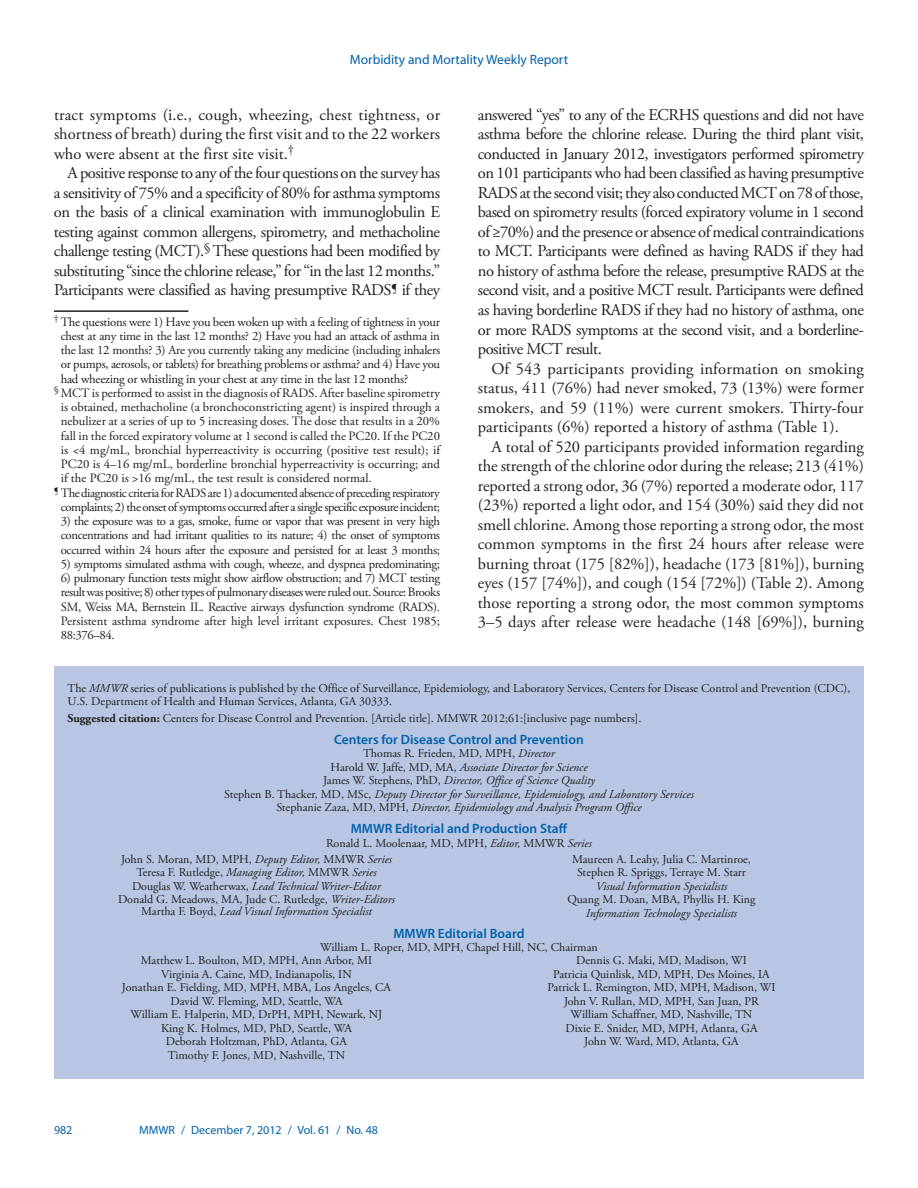
<style>
.page{position:relative;width:918px;height:1188px;background:#fff}
.page>*{position:absolute;margin:0;border:0;box-sizing:border-box;transform-origin:0 0}
.body_copy{font:16.5px/19.5px "Adobe Garamond Pro";color:#231f20;text-align:justify}
.t1{font:600 13.5px "Myriad Pro";color:#0161ab}
.t2{font:13.5px "Myriad Pro";color:#0161ab}
.footnote_no_rule_tex{font:12.75px/14.2px "Adobe Garamond Pro";letter-spacing:-.03em;color:#231f20;text-align:justify}
.footnote_w_rule_text{font:12.75px/14.2px "Adobe Garamond Pro";letter-spacing:-.02em;color:#231f20;text-align:justify}
.t3{font:12px/13.5px "Adobe Garamond Pro";color:#231f20;text-align:center}
.t4{font:italic 12px/13.5px "Adobe Garamond Pro";color:#231f20;text-align:center}
.footer_left{font:12px "Myriad Pro";color:#0161ab}
.s1{font-style:italic}
.s2{font-weight:700}
.s3{font-style:normal}
</style>
<div class="page">
<div style="left:54px;top:666px;width:810px;height:413px;background:#b8c6e3"></div>
<hr style="left:54px;top:310px;width:134px;height:2px;background:#231f20">
<p class="t2" style="left:350px;top:51px;width:220px">Morbidity and Mortality Weekly Report</p>
<p class="body_copy" style="left:54px;top:106px;width:388px">tract symptoms (i.e., cough, wheezing, chest tightness, or shortness of breath) during the first visit and to the 22 workers who were absent at the first site visit.<sup>†</sup></p>
<p class="body_copy" style="left:54px;top:164px;width:388px;text-indent:13px">A positive response to any of the four questions on the survey has a sensitivity of 75% and a specificity of 80% for asthma symptoms on the basis of a clinical examination with immunoglobulin E testing against common allergens, spirometry, and methacholine challenge testing (MCT).<sup>§</sup> These questions had been modified by substituting “since the chlorine release,” for “in the last 12 months.” Participants were classified as having presumptive RADS<sup>¶</sup> if they</p>
<p class="footnote_w_rule_text" style="left:61px;top:315px;width:381px;text-indent:-7px"><sup>†</sup> The questions were 1) Have you been woken up with a feeling of tightness in your chest at any time in the last 12 months? 2) Have you had an attack of asthma in the last 12 months? 3) Are you currently taking any medicine (including inhalers or pumps, aerosols, or tablets) for breathing problems or asthma? and 4) Have you had wheezing or whistling in your chest at any time in the last 12 months?</p>
<p class="footnote_no_rule_tex" style="left:61px;top:386px;width:381px;text-indent:-7px"><sup>§</sup> MCT is performed to assist in the diagnosis of RADS. After baseline spirometry is obtained, methacholine (a bronchoconstricting agent) is inspired through a nebulizer at a series of up to 5 increasing doses. The dose that results in a 20% fall in the forced expiratory volume at 1 second is called the PC20. If the PC20 is &lt;4 mg/mL, bronchial hyperreactivity is occurring (positive test result); if PC20 is 4–16 mg/mL, borderline bronchial hyperreactivity is occurring; and if the PC20 is &gt;16 mg/mL, the test result is considered normal.</p>
<p class="footnote_no_rule_tex" style="left:54px;top:486px;width:388px;text-align:center"><sup>¶</sup> The diagnostic criteria for RADS are 1) a documented absence of preceding respiratory complaints; 2) the onset of symptoms occurred after a single specific exposure incident;</p>
<p class="footnote_no_rule_tex" style="left:61px;top:514px;width:381px">3) the exposure was to a gas, smoke, fume or vapor that was present in very high concentrations and had irritant qualities to its nature; 4) the onset of symptoms occurred within 24 hours after the exposure and persisted for at least 3 months;</p>
<p class="footnote_no_rule_tex" style="left:61px;top:557px;width:381px">5) symptoms simulated asthma with cough, wheeze, and dyspnea predominating;</p>
<p class="footnote_no_rule_tex" style="left:61px;top:571px;width:381px">6) pulmonary function tests might show airflow obstruction; and 7) MCT testing result was positive; 8) other types of pulmonary diseases were ruled out. Source: Brooks SM, Weiss MA, Bernstein IL. Reactive airways dysfunction syndrome (RADS).<br>Persistent asthma syndrome after high level irritant exposures. Chest 1985; 88:376–84.</p>
<p class="body_copy" style="left:478px;top:106px;width:388px">answered “yes” to any of the ECRHS questions and did not have asthma before the chlorine release. During the third plant visit, conducted in January 2012, investigators performed spirometry on 101 participants who had been classified as having presumptive RADS at the second visit; they also conducted MCT on 78 of those, based on spirometry results (forced expiratory volume in 1 second of ≥70%) and the presence or absence of medical contraindications to MCT. Participants were defined as having RADS if they had no history of asthma before the release, presumptive RADS at the second visit, and a positive MCT result. Participants were defined as having borderline RADS if they had no history of asthma, one or more RADS symptoms at the second visit, and a borderline&shy;positive MCT result.</p>
<p class="body_copy" style="left:478px;top:359px;width:388px;text-indent:13px">Of 543 participants providing information on smoking status, 411 (76%) had never smoked, 73 (13%) were former smokers, and 59 (11%) were current smokers. Thirty-four participants (6%) reported a history of asthma (Table 1).</p>
<p class="body_copy" style="left:478px;top:437px;width:388px;text-indent:13px">A total of 520 participants provided information regarding the strength of the chlorine odor during the release; 213 (41%) reported a strong odor, 36 (7%) reported a moderate odor, 117 (23%) reported a light odor, and 154 (30%) said they did not smell chlorine. Among those reporting a strong odor, the most common symptoms in the first 24 hours after release were burning throat (175 [82%]), headache (173 [81%]), burning eyes (157 [74%]), and cough (154 [72%]) (Table 2). Among those reporting a strong odor, the most common symptoms 3–5 days after release were headache (148 [69%]), burning</p>
<p class="t3" style="left:68px;top:682px;width:784px;text-align:left">The <span class="s1">MMWR</span> series of publications is published by the Office of Surveillance, Epidemiology, and Laboratory Services, Centers for Disease Control and Prevention (CDC),<br>U.S. Department of Health and Human Services, Atlanta, GA 30333.</p>
<p class="t3" style="left:68px;top:712px;width:575px"><span class="s2">Suggested citation:</span> Centers for Disease Control and Prevention. [Article title]. MMWR 2012;61:[inclusive page numbers].</p>
<p class="t1" style="left:334px;top:731px;width:251px">Centers for Disease Control and Prevention</p>
<p class="t4" style="left:224px;top:747px;width:471px"><span class="s3">Thomas R. Frieden, MD, MPH,</span> Director<br><span class="s3">Harold W. Jaffe, MD, MA,</span> Associate Director for Science<br><span class="s3">James W. Stephens, PhD,</span> Director, Office of Science Quality<br><span class="s3">Stephen B. Thacker, MD, MSc,</span> Deputy Director for Surveillance, Epidemiology, and Laboratory Services <span class="s3">Stephanie Zaza, MD, MPH,</span> Director, Epidemiology and Analysis Program Office</p>
<p class="t1" style="left:351px;top:820px;width:218px">MMWR Editorial and Production Staff</p>
<p class="t3" style="left:121px;top:835px;width:472px;line-height:15.9px;text-align:left;text-indent:205px">Ronald L. Moolenaar, MD, MPH, <span class="s1">Editor,</span> MMWR <span class="s1">Series<br></span>John S. Moran, MD, MPH, <span class="s1">Deputy Editor,</span> MMWR <span class="s1">Series</span></p>
<p class="t3" style="left:118px;top:866px;width:278px">Teresa F. Rutledge, <span class="s1">Managing Editor,</span> MMWR <span class="s1">Series<br></span>Douglas W. Weatherwax, <span class="s1">Lead Technical Writer-Editor<br></span>Donald G. Meadows, MA, Jude C. Rutledge, <span class="s1">Writer-Editors</span></p>
<p class="t4" style="left:141px;top:905px;width:232px"><span class="s3">Martha F. Boyd,</span> Lead Visual Information Specialist</p>
<p class="t3" style="left:572px;top:852px;width:180px">Maureen A. Leahy, Julia C. Martinroe,<br>Stephen R. Spriggs, Terraye M. Starr</p>
<p class="t4" style="left:596px;top:879px;width:133px">Visual Information Specialists</p>
<p class="t3" style="left:567px;top:893px;width:190px">Quang M. Doan, MBA, Phyllis H. King</p>
<p class="t4" style="left:586px;top:906px;width:153px">Information Technology Specialists</p>
<p class="t1" style="left:393px;top:925px;width:133px">MMWR Editorial Board</p>
<p class="t3" style="left:320px;top:941px;width:279px">William L. Roper, MD, MPH, Chapel Hill, NC, Chairman</p>
<p class="t3" style="left:141px;top:954px;width:233px">Matthew L. Boulton, MD, MPH, Ann Arbor, MI</p>
<p class="t3" style="left:161px;top:968px;width:192px">Virginia A. Caine, MD, Indianapolis, IN</p>
<p class="t3" style="left:122px;top:981px;width:271px">Jonathan E. Fielding, MD, MPH, MBA, Los Angeles, CA</p>
<p class="t3" style="left:170px;top:995px;width:174px">David W. Fleming, MD, Seattle, WA</p>
<p class="t3" style="left:131px;top:1008px;width:253px">William E. Halperin, MD, DrPH, MPH, Newark, NJ</p>
<p class="t3" style="left:161px;top:1022px;width:192px">King K. Holmes, MD, PhD, Seattle, WA</p>
<p class="t3" style="left:166px;top:1035px;width:183px">Deborah Holtzman, PhD, Atlanta, GA</p>
<p class="t3" style="left:168px;top:1049px;width:179px">Timothy F. Jones, MD, Nashville, TN</p>
<p class="t3" style="left:548px;top:954px;width:229px">Dennis G. Maki, MD, Madison, WI<br>Patricia Quinlisk, MD, MPH, Des Moines, IA Patrick L. Remington, MD, MPH, Madison, WI John V. Rullan, MD, MPH, San Juan, PR William Schaffner, MD, Nashville, TN<br>Dixie E. Snider, MD, MPH, Atlanta, GA<br>John W. Ward, MD, Atlanta, GA</p>
<p class="footer_left" style="left:54px;top:1123px;width:20px">982</p>
<p class="footer_left" style="left:139px;top:1123px;width:240px">MMWR / December 7, 2012 / Vol. 61 / No. 48</p>
</div>
